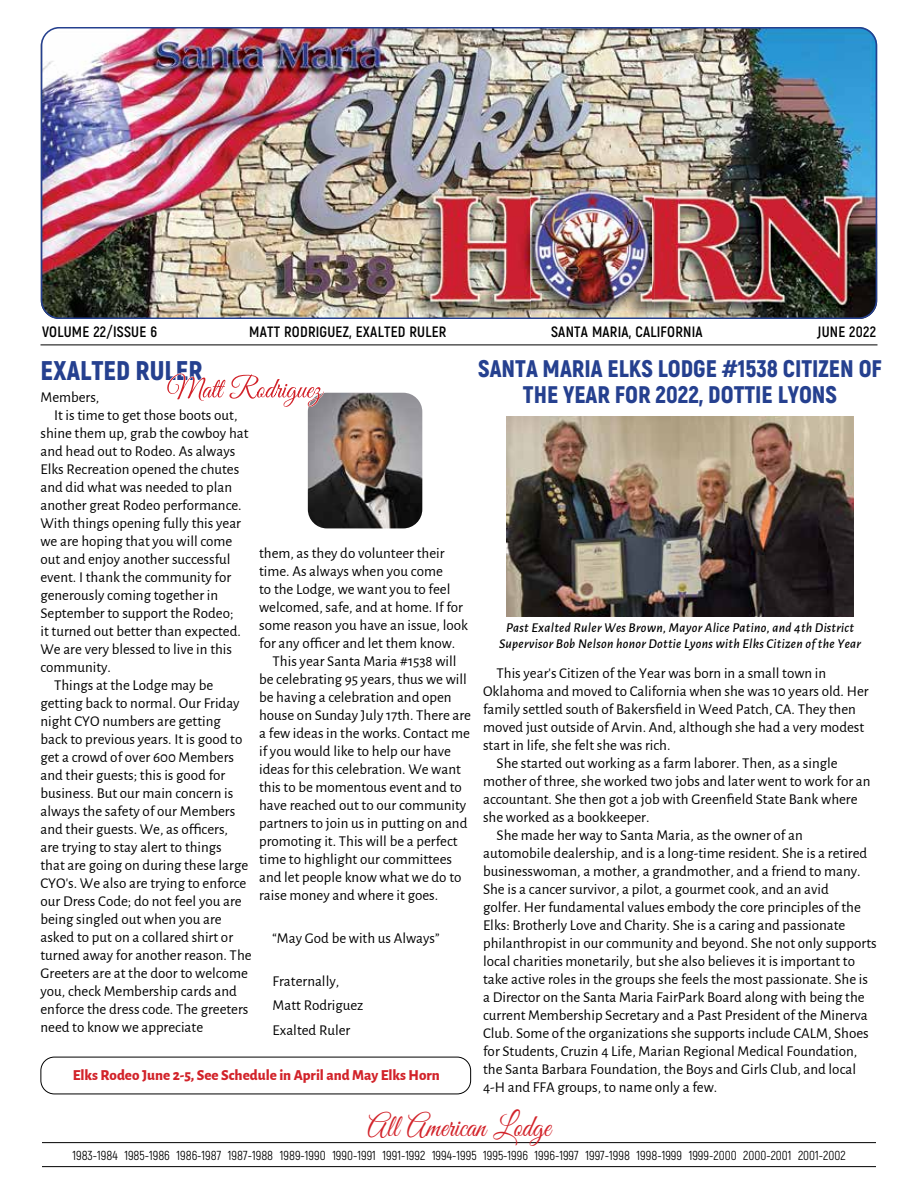
<style>
.page{position:relative;width:918px;height:1188px;background:#fff}
.page>*{position:absolute;margin:0;border:0;box-sizing:border-box;transform-origin:0 0}
.t1{font:31.5px "Great Vibes";color:#d2232a;scale:.88 1}
.t2{font:900 27px "Akrobat";color:#25408f}
.t3{font:900 24px/25.5px "Akrobat";color:#25408f;text-align:center}
.t4{font:15px/24.8px "Alegreya Sans";color:#000}
.t5{font:700 15px "Akrobat";letter-spacing:.015em;color:#000}
.t6{font:800 15px "Alegreya Sans";color:#d2232a}
.t7{font:italic 500 13.5px/16.2px "Alegreya Sans";letter-spacing:.02em;color:#000;text-align:center}
.t8{font:13.05px "Akrobat";color:#000}
</style>
<div class="page">
<hr style="left:42px;top:1142px;width:834px;height:1px;background:#000">
<hr style="left:42px;top:1166px;width:834px;height:1px;background:#000">
<hr style="left:40px;top:345px;width:838px;height:1px;background:#000">
<img style="left:41px;top:27px;width:836px;height:292px">
<img style="left:530px;top:187px;width:124px;height:124px">
<img style="left:532px;top:188px;width:119px;height:119px">
<img style="left:308px;top:393px;width:114px;height:135px">
<svg style="left:167px;top:373px;width:157px;height:35px"></svg>
<img style="left:507px;top:417px;width:346px;height:199px">
<div style="left:40px;top:1057px;width:431px;height:37px;border:1px solid #000;border-radius:14px"></div>
<p class="t5" style="left:42px;top:322px;width:117px">VOLUME 22/ISSUE 6</p>
<p class="t5" style="left:249px;top:322px;width:199px">MATT RODRIGUEZ, EXALTED RULER</p>
<p class="t5" style="left:551px;top:322px;width:153px">SANTA MARIA, CALIFORNIA</p>
<p class="t5" style="left:817px;top:322px;width:60px">JUNE 2022</p>
<h2 class="t2" style="left:40px;top:353px;width:164px">EXALTED RULER</h2>
<p class="t4" style="left:40px;top:384px;width:60px">Members,</p>
<p class="t4" style="left:54px;top:402px;width:185px">It is time to get those boots out,</p>
<p class="t4" style="left:40px;top:420px;width:210px">shine them up, grab the cowboy hat</p>
<p class="t4" style="left:40px;top:438px;width:196px">and head out to Rodeo. As always</p>
<p class="t4" style="left:40px;top:456px;width:200px">Elks Recreation opened the chutes</p>
<p class="t4" style="left:40px;top:474px;width:193px">and did what was needed to plan</p>
<p class="t4" style="left:40px;top:492px;width:203px">another great Rodeo performance.</p>
<p class="t4" style="left:40px;top:510px;width:202px">With things opening fully this year</p>
<p class="t4" style="left:40px;top:528px;width:193px">we are hoping that you will come</p>
<p class="t4" style="left:40px;top:546px;width:192px">out and enjoy another successful</p>
<p class="t4" style="left:40px;top:564px;width:192px">event. I thank the community for</p>
<p class="t4" style="left:40px;top:582px;width:179px">generously coming together in</p>
<p class="t4" style="left:40px;top:600px;width:195px">September to support the Rodeo;</p>
<p class="t4" style="left:40px;top:618px;width:202px">it turned out better than expected.</p>
<p class="t4" style="left:40px;top:636px;width:193px">We are very blessed to live in this</p>
<p class="t4" style="left:40px;top:654px;width:72px">community.</p>
<p class="t4" style="left:54px;top:672px;width:161px">Things at the Lodge may be</p>
<p class="t4" style="left:40px;top:690px;width:201px">getting back to normal. Our Friday</p>
<p class="t4" style="left:40px;top:708px;width:182px">night CYO numbers are getting</p>
<p class="t4" style="left:40px;top:726px;width:203px">back to previous years. It is good to</p>
<p class="t4" style="left:40px;top:744px;width:195px">get a crowd of over 600 Members</p>
<p class="t4" style="left:40px;top:762px;width:186px">and their guests; this is good for</p>
<p class="t4" style="left:40px;top:780px;width:194px">business. But our main concern is</p>
<p class="t4" style="left:40px;top:798px;width:196px">always the safety of our Members</p>
<p class="t4" style="left:40px;top:816px;width:189px">and their guests. We, as officers,</p>
<p class="t4" style="left:40px;top:834px;width:183px">are trying to stay alert to things</p>
<p class="t4" style="left:40px;top:852px;width:209px">that are going on during these large</p>
<p class="t4" style="left:40px;top:870px;width:207px">CYO’s. We also are trying to enforce</p>
<p class="t4" style="left:40px;top:888px;width:203px">our Dress Code; do not feel you are</p>
<p class="t4" style="left:40px;top:906px;width:183px">being singled out when you are</p>
<p class="t4" style="left:40px;top:924px;width:194px">asked to put on a collared shirt or</p>
<p class="t4" style="left:40px;top:942px;width:213px">turned away for another reason. The</p>
<p class="t4" style="left:40px;top:960px;width:209px">Greeters are at the door to welcome</p>
<p class="t4" style="left:40px;top:978px;width:198px">you, check Membership cards and</p>
<p class="t4" style="left:40px;top:996px;width:209px">enforce the dress code. The greeters</p>
<p class="t4" style="left:40px;top:1014px;width:164px">need to know we appreciate</p>
<p class="t4" style="left:259px;top:540px;width:187px">them, as they do volunteer their</p>
<p class="t4" style="left:259px;top:558px;width:185px">time. As always when you come</p>
<p class="t4" style="left:259px;top:576px;width:193px">to the Lodge, we want you to feel</p>
<p class="t4" style="left:259px;top:594px;width:205px">welcomed, safe, and at home. If for</p>
<p class="t4" style="left:259px;top:612px;width:210px">some reason you have an issue, look</p>
<p class="t4" style="left:259px;top:630px;width:198px">for any officer and let them know.</p>
<p class="t4" style="left:273px;top:648px;width:185px">This year Santa Maria #1538 will</p>
<p class="t4" style="left:259px;top:666px;width:209px">be celebrating 95 years, thus we will</p>
<p class="t4" style="left:259px;top:684px;width:194px">be having a celebration and open</p>
<p class="t4" style="left:259px;top:702px;width:213px">house on Sunday July 17th. There are</p>
<p class="t4" style="left:259px;top:720px;width:212px">a few ideas in the works. Contact me</p>
<p class="t4" style="left:259px;top:738px;width:193px">if you would like to help our have</p>
<p class="t4" style="left:259px;top:756px;width:203px">ideas for this celebration. We want</p>
<p class="t4" style="left:259px;top:774px;width:204px">this to be momentous event and to</p>
<p class="t4" style="left:259px;top:792px;width:209px">have reached out to our community</p>
<p class="t4" style="left:259px;top:810px;width:210px">partners to join us in putting on and</p>
<p class="t4" style="left:259px;top:828px;width:200px">promoting it. This will be a perfect</p>
<p class="t4" style="left:259px;top:846px;width:194px">time to highlight our committees</p>
<p class="t4" style="left:259px;top:864px;width:204px">and let people know what we do to</p>
<p class="t4" style="left:259px;top:882px;width:181px">raise money and where it goes.</p>
<p class="t4" style="left:273px;top:925px;width:168px">“May God be with us Always”</p>
<p class="t4" style="left:273px;top:968px;width:92px">Fraternally,<br>Matt Rodriguez<br>Exalted Ruler</p>
<p class="t6" style="left:73px;top:1064px;width:369px">Elks Rodeo June 2-5, See Schedule in April and May Elks Horn</p>
<h3 class="t3" style="left:478px;top:356px;width:405px">SANTA MARIA ELKS LODGE #1538 CITIZEN OF<br>THE YEAR FOR 2022, DOTTIE LYONS</h3>
<p class="t7" style="left:499px;top:618px;width:363px">Past Exalted Ruler Wes Brown, Mayor Alice Patino, and 4th District<br>Supervisor Bob Nelson honor Dottie Lyons with Elks Citizen of the Year</p>
<p class="t4" style="left:497px;top:661px;width:331px">This year’s Citizen of the Year was born in a small town in</p>
<p class="t4" style="left:483px;top:679px;width:387px">Oklahoma and moved to California when she was 10 years old. Her</p>
<p class="t4" style="left:483px;top:697px;width:374px">family settled south of Bakersfield in Weed Patch, CA. They then</p>
<p class="t4" style="left:483px;top:715px;width:383px">moved just outside of Arvin. And, although she had a very modest</p>
<p class="t4" style="left:483px;top:733px;width:189px">start in life, she felt she was rich.</p>
<p class="t4" style="left:497px;top:751px;width:343px">She started out working as a farm laborer. Then, as a single</p>
<p class="t4" style="left:483px;top:769px;width:389px">mother of three, she worked two jobs and later went to work for an</p>
<p class="t4" style="left:483px;top:787px;width:376px">accountant. She then got a job with Greenfield State Bank where</p>
<p class="t4" style="left:483px;top:805px;width:168px">she worked as a bookkeeper.</p>
<p class="t4" style="left:497px;top:823px;width:308px">She made her way to Santa Maria, as the owner of an</p>
<p class="t4" style="left:483px;top:841px;width:386px">automobile dealership, and is a long-time resident. She is a retired</p>
<p class="t4" style="left:483px;top:859px;width:379px">businesswoman, a mother, a grandmother, and a friend to many.</p>
<p class="t4" style="left:483px;top:877px;width:347px">She is a cancer survivor, a pilot, a gourmet cook, and an avid</p>
<p class="t4" style="left:483px;top:895px;width:379px">golfer. Her fundamental values embody the core principles of the</p>
<p class="t4" style="left:483px;top:913px;width:364px">Elks: Brotherly Love and Charity. She is a caring and passionate</p>
<p class="t4" style="left:483px;top:931px;width:395px">philanthropist in our community and beyond. She not only supports</p>
<p class="t4" style="left:483px;top:949px;width:373px">local charities monetarily, but she also believes it is important to</p>
<p class="t4" style="left:483px;top:967px;width:386px">take active roles in the groups she feels the most passionate. She is</p>
<p class="t4" style="left:483px;top:985px;width:383px">a Director on the Santa Maria FairPark Board along with being the</p>
<p class="t4" style="left:483px;top:1003px;width:386px">current Membership Secretary and a Past President of the Minerva</p>
<p class="t4" style="left:483px;top:1021px;width:387px">Club. Some of the organizations she supports include CALM, Shoes</p>
<p class="t4" style="left:483px;top:1039px;width:376px">for Students, Cruzin 4 Life, Marian Regional Medical Foundation,</p>
<p class="t4" style="left:483px;top:1057px;width:375px">the Santa Barbara Foundation, the Boys and Girls Club, and local</p>
<p class="t4" style="left:483px;top:1075px;width:236px">4-H and FFA groups, to name only a few.</p>
<h1 class="t1" style="left:368px;top:1109px;width:209px">All American Lodge</h1>
<p class="t8" style="left:72px;top:1147px;width:775px">1983-1984 1985-1986 1986-1987 1987-1988 1989-1990 1990-1991 1991-1992 1994-1995 1995-1996 1996-1997 1997-1998 1998-1999 1999-2000 2000-2001 2001-2002</p>
</div>
